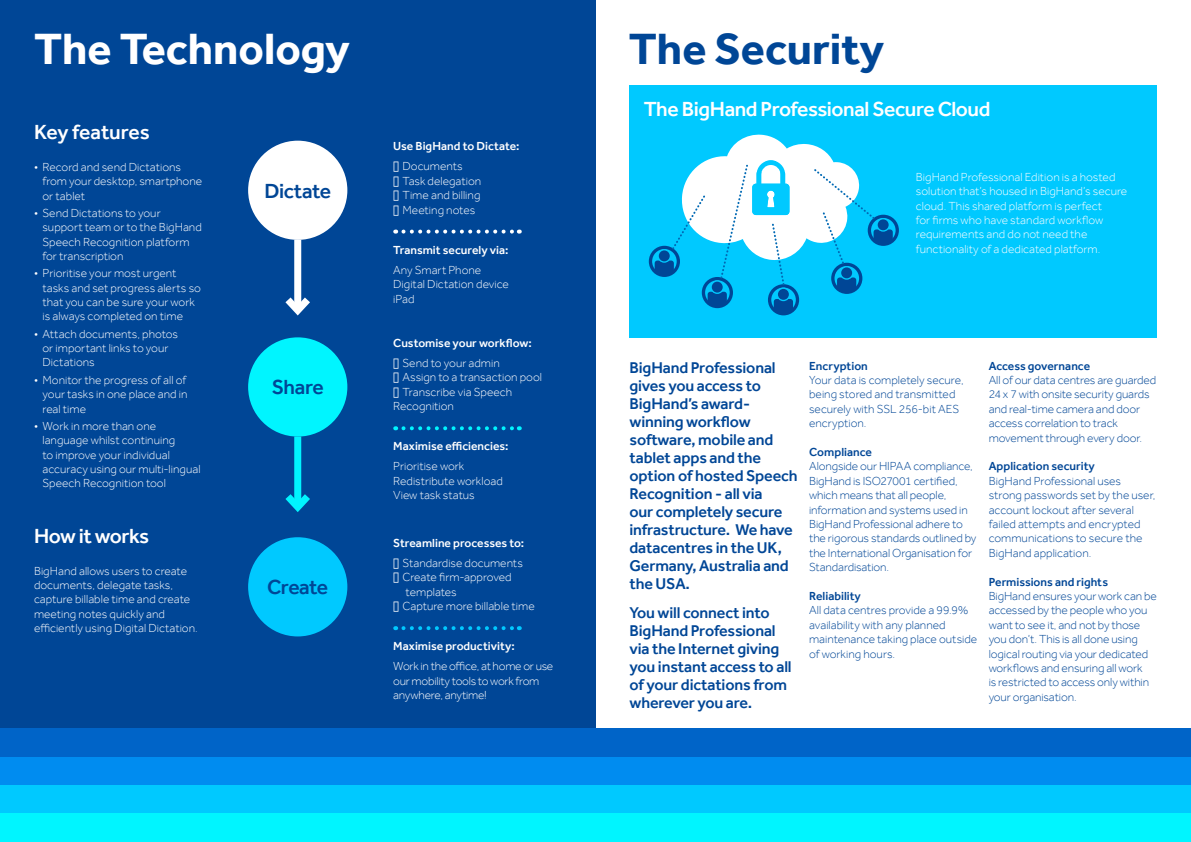
<style>
.page{position:relative;width:1191px;height:842px;background:#fff}
.page>*{position:absolute;margin:0;border:0;box-sizing:border-box;transform-origin:0 0}
.t1{font:700 45px "Effra";color:#fff}
.t2{font:700 45px "Effra";color:#004696}
.t3{font:500 21px "Effra";letter-spacing:-.02em;color:#fff}
.t4{font:500 21px "Effra";letter-spacing:-.025em;color:#004696}
.t5{font:500 16px/18px "Effra";letter-spacing:-.01em;color:#004696}
.t6{font:300 12px/14.4px "Effra";color:#fff}
.t7{font:300 12px/14.4px "Effra";letter-spacing:-.01em;color:#004696}
.t8{font:500 12px "Effra";color:#fff}
.t9{font:500 12px "Effra";color:#004696}
.t10{font:300 12px/14.4px "Effra";letter-spacing:-.02em;color:#fff}
</style>
<div class="page">
<div style="left:0;top:0;width:595px;height:729px;background:#004696"></div>
<div style="left:629px;top:85px;width:528px;height:252px;background:#00c9ff"></div>
<div style="left:0;top:729px;width:1191px;height:28px;background:#0064c8"></div>
<div style="left:0;top:757px;width:1191px;height:28px;background:#008cf0"></div>
<div style="left:0;top:785px;width:1191px;height:29px;background:#00c9ff"></div>
<div style="left:0;top:814px;width:1191px;height:28px;background:#00f5ff"></div>
<svg style="left:403px;top:230px;width:117px;height:4px"></svg>
<div style="left:248px;top:141px;width:99px;height:99px;background:#fff;border-radius:50%"></div>
<div style="left:248px;top:337px;width:99px;height:100px;background:#00f5ff;border-radius:50%"></div>
<svg style="left:403px;top:426px;width:117px;height:4px"></svg>
<div style="left:248px;top:537px;width:99px;height:99px;background:#00c9ff;border-radius:50%"></div>
<svg style="left:403px;top:626px;width:117px;height:4px"></svg>
<div style="left:294px;top:240px;width:7px;height:70px;background:#fff"></div>
<svg style="left:285px;top:290px;width:25px;height:26px"></svg>
<div style="left:294px;top:437px;width:7px;height:70px;background:#00f5ff"></div>
<svg style="left:285px;top:487px;width:25px;height:25px"></svg>
<div style="left:649px;top:246px;width:31px;height:31px;background:#004696;border-radius:50%"></div>
<svg style="left:652px;top:249px;width:24px;height:25px"></svg>
<div style="left:768px;top:284px;width:31px;height:31px;background:#004696;border-radius:50%"></div>
<svg style="left:867px;top:215px;width:32px;height:31px"></svg>
<svg style="left:871px;top:218px;width:24px;height:25px"></svg>
<svg style="left:654px;top:134px;width:238px;height:179px"></svg>
<h1 class="t1" style="left:34px;top:21px;width:317px">The Technology</h1>
<h2 class="t3" style="left:34px;top:120px;width:117px">Key features</h2>
<p class="t6" style="left:43px;top:160px;width:161px;text-indent:-9px">• Record and send Dictations from your desktop, smartphone or tablet</p>
<p class="t6" style="left:43px;top:206px;width:161px;text-indent:-9px">• Send Dictations to your support team or to the BigHand<br>Speech Recognition platform for transcription</p>
<p class="t6" style="left:43px;top:266px;width:160px;text-indent:-9px">• Prioritise your most urgent tasks and set progress alerts so that you can be sure your work is always completed on time</p>
<p class="t6" style="left:43px;top:326px;width:137px;text-indent:-9px">• Attach documents, photos or important links to your<br>Dictations</p>
<p class="t6" style="left:43px;top:372px;width:146px;text-align:justify;text-indent:-9px">• Monitor the progress of all of your tasks in one place and in real time</p>
<p class="t6" style="left:43px;top:418px;width:159px;text-indent:-9px">• Work in more than one language whilst continuing<br>to improve your individual accuracy using our multi-lingual<br>Speech Recognition tool</p>
<h2 class="t3" style="left:34px;top:523px;width:117px">How it works</h2>
<p class="t6" style="left:34px;top:563px;width:165px">BigHand allows users to create documents, delegate tasks, capture billable time and create meeting notes quickly and efficiently using Digital Dictation.</p>
<h2 class="t4" style="left:264px;top:178px;width:68px">Dictate</h2>
<h2 class="t4" style="left:272px;top:375px;width:53px">Share</h2>
<h2 class="t4" style="left:267px;top:575px;width:63px">Create</h2>
<p class="t8" style="left:393px;top:139px;width:128px">Use BigHand to Dictate:</p>
<p class="t6" style="left:393px;top:159px;width:71px">✓ Documents</p>
<p class="t6" style="left:393px;top:173px;width:89px">✓ Task delegation</p>
<p class="t6" style="left:393px;top:188px;width:89px">✓ Time and billing</p>
<p class="t6" style="left:393px;top:202px;width:83px">✓ Meeting notes</p>
<p class="t8" style="left:393px;top:242px;width:117px">Transmit securely via:</p>
<p class="t6" style="left:393px;top:262px;width:117px">Any Smart Phone<br>Digital Dictation device iPad</p>
<p class="t8" style="left:393px;top:336px;width:140px">Customise your workflow:</p>
<p class="t6" style="left:393px;top:356px;width:108px">✓ Send to your admin</p>
<p class="t6" style="left:393px;top:370px;width:150px">✓ Assign to a transaction pool</p>
<p class="t6" style="left:393px;top:385px;width:120px">✓ Transcribe via Speech<br>Recognition</p>
<p class="t8" style="left:393px;top:439px;width:117px">Maximise efficiencies:</p>
<p class="t6" style="left:393px;top:459px;width:111px">Prioritise work<br>Redistribute workload<br>View task status</p>
<p class="t8" style="left:393px;top:536px;width:132px">Streamline processes to:</p>
<p class="t6" style="left:393px;top:556px;width:131px">✓ Standardise documents</p>
<p class="t6" style="left:405px;top:570px;width:108px;text-indent:-12px">✓ Create firm-approved templates</p>
<p class="t6" style="left:393px;top:599px;width:143px">✓ Capture more billable time</p>
<p class="t8" style="left:393px;top:639px;width:123px">Maximise productivity:</p>
<p class="t10" style="left:393px;top:659px;width:162px">Work in the office, at home or use our mobility tools to work from anywhere, anytime!</p>
<h1 class="t2" style="left:629px;top:22px;width:257px">The Security</h1>
<h2 class="t3" style="left:643px;top:96px;width:348px">The BigHand Professional Secure Cloud</h2>
<p class="t6" style="left:916px;top:170px;width:213px">BigHand Professional Edition is a hosted solution that’s housed in BigHand’s secure cloud. This shared platform is perfect<br>for firms who have standard workflow requirements and do not need the functionality of a dedicated platform.</p>
<p class="t5" style="left:629px;top:358px;width:170px">BigHand Professional gives you access to<br>BigHand’s award&shy;winning workflow software, mobile and tablet apps and the option of hosted Speech<br>Recognition - all via<br>our completely secure infrastructure. We have datacentres in the UK,<br>Germany, Australia and the USA.</p>
<h3 class="t5" style="left:629px;top:604px;width:164px">You will connect into<br>BigHand Professional via the Internet giving you instant access to all of your dictations from wherever you are.</h3>
<p class="t9" style="left:809px;top:358px;width:60px">Encryption</p>
<p class="t7" style="left:809px;top:373px;width:156px">Your data is completely secure, being stored and transmitted securely with SSL 256-bit AES encryption.</p>
<p class="t9" style="left:809px;top:445px;width:64px">Compliance</p>
<p class="t7" style="left:809px;top:459px;width:169px">Alongside our HIPAA compliance,<br>BigHand is ISO27001 certified, which means that all people, information and systems used in<br>BigHand Professional adhere to the rigorous standards outlined by the International Organisation for<br>Standardisation.</p>
<p class="t9" style="left:809px;top:589px;width:53px">Reliability</p>
<p class="t7" style="left:809px;top:603px;width:170px">All data centres provide a 99.9% availability with any planned maintenance taking place outside of working hours.</p>
<p class="t9" style="left:988px;top:358px;width:103px">Access governance</p>
<p class="t7" style="left:988px;top:373px;width:169px">All of our data centres are guarded<br>24 x 7 with onsite security guards and real-time camera and door access correlation to track movement through every door.</p>
<p class="t9" style="left:988px;top:459px;width:108px">Application security</p>
<p class="t7" style="left:988px;top:474px;width:168px">BigHand Professional uses strong passwords set by the user, account lockout after several failed attempts and encrypted communications to secure the<br>BigHand application.</p>
<p class="t9" style="left:988px;top:574px;width:121px">Permissions and rights</p>
<p class="t7" style="left:988px;top:589px;width:170px">BigHand ensures your work can be accessed by the people who you want to see it, and not by those you don’t. This is all done using logical routing via your dedicated workflows and ensuring all work<br>is restricted to access only within your organisation.</p>
</div>
